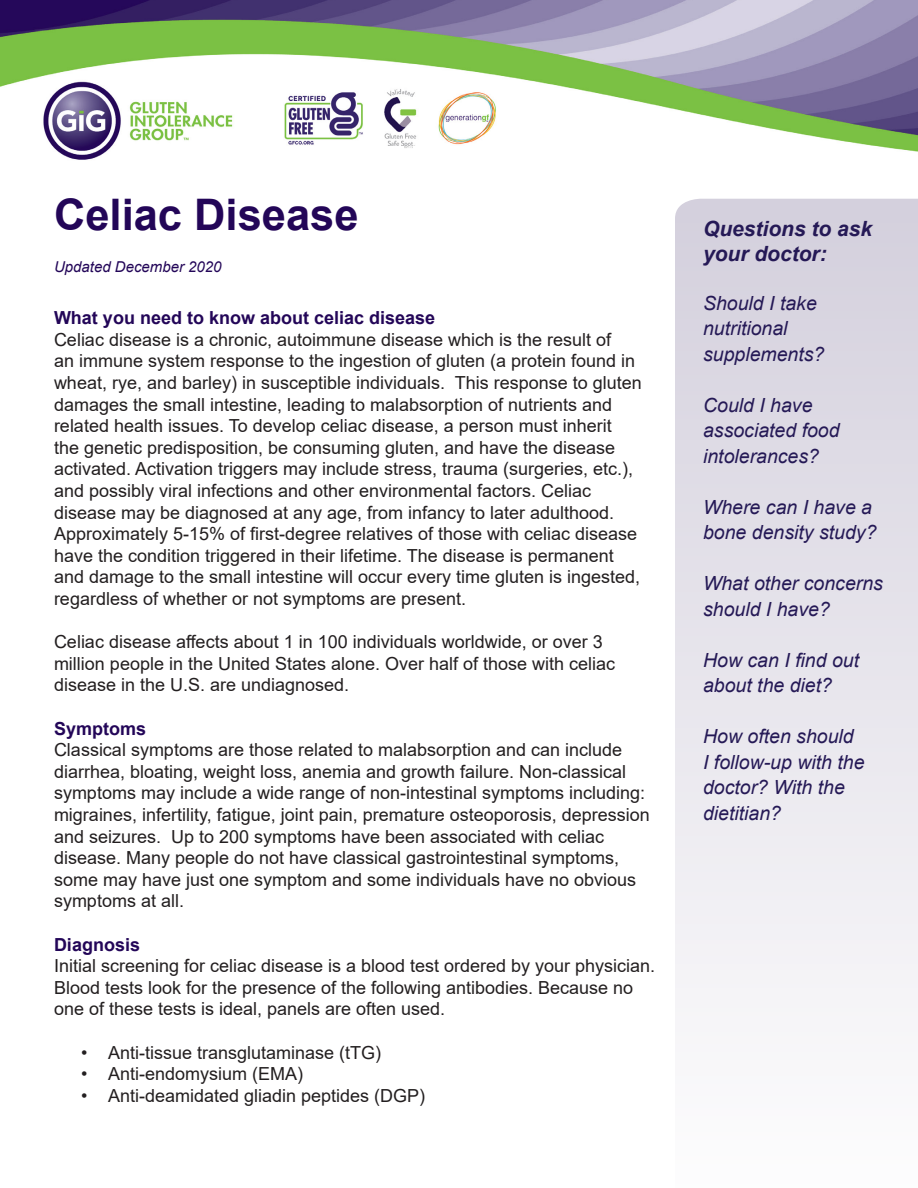
<style>
.page{position:relative;width:918px;height:1188px;background:#fff}
.page>*{position:absolute;margin:0;border:0;box-sizing:border-box;transform-origin:0 0}
.t1{font:700 43.5px "Arial";color:#230658}
.t2{font:italic 700 21px "Arial";color:#251956}
.t3{font:italic 19.5px/25.5px "Arial";color:#251956}
.t4{font:18px/21.6px "Arial";color:#231f20}
.t5{font:700 18px "Arial";color:#230658}
.t6{font:italic 15px "Arial";color:#230658}
</style>
<div class="page">
<svg style="left:675px;top:199px;width:243px;height:809px;fill:#e5e2ea"></svg>
<img style="left:0;top:0;width:918px;height:160px">
<p class="t1" style="left:54px;top:184px;width:306px">Celiac Disease</p>
<p class="t6" style="left:54px;top:257px;width:169px">Updated December 2020</p>
<p class="t5" style="left:54px;top:305px;width:383px">What you need to know about celiac disease</p>
<p class="t4" style="left:54px;top:329px;width:589px">Celiac disease is a chronic, autoimmune disease which is the result of<br>an immune system response to the ingestion of gluten (a protein found in wheat, rye, and barley) in susceptible individuals. This response to gluten damages the small intestine, leading to malabsorption of nutrients and related health issues. To develop celiac disease, a person must inherit<br>the genetic predisposition, be consuming gluten, and have the disease activated. Activation triggers may include stress, trauma (surgeries, etc.), and possibly viral infections and other environmental factors. Celiac disease may be diagnosed at any age, from infancy to later adulthood.<br>Approximately 5-15% of first-degree relatives of those with celiac disease have the condition triggered in their lifetime. The disease is permanent and damage to the small intestine will occur every time gluten is ingested, regardless of whether or not symptoms are present.</p>
<p class="t4" style="left:54px;top:631px;width:563px">Celiac disease affects about 1 in 100 individuals worldwide, or over 3 million people in the United States alone. Over half of those with celiac disease in the U.S. are undiagnosed.</p>
<p class="t5" style="left:54px;top:716px;width:94px">Symptoms</p>
<p class="t4" style="left:54px;top:739px;width:597px">Classical symptoms are those related to malabsorption and can include diarrhea, bloating, weight loss, anemia and growth failure. Non-classical symptoms may include a wide range of non-intestinal symptoms including: migraines, infertility, fatigue, joint pain, premature osteoporosis, depression and seizures. Up to 200 symptoms have been associated with celiac disease. Many people do not have classical gastrointestinal symptoms, some may have just one symptom and some individuals have no obvious symptoms at all.</p>
<p class="t5" style="left:54px;top:932px;width:88px">Diagnosis</p>
<p class="t4" style="left:54px;top:955px;width:603px">Initial screening for celiac disease is a blood test ordered by your physician.<br>Blood tests look for the presence of the following antibodies. Because no one of these tests is ideal, panels are often used.</p>
<p class="t4" style="left:81px;top:1041px;width:302px">• Anti-tissue transglutaminase (tTG)</p>
<p class="t4" style="left:81px;top:1063px;width:224px">• Anti-endomysium (EMA)</p>
<p class="t4" style="left:81px;top:1085px;width:346px">• Anti-deamidated gliadin peptides (DGP)</p>
<p class="t2" style="left:703px;top:214px;width:171px">Questions to ask</p>
<p class="t2" style="left:703px;top:239px;width:125px">your doctor:</p>
<p class="t3" style="left:703px;top:290px;width:123px">Should I take nutritional supplements?</p>
<p class="t3" style="left:703px;top:392px;width:138px">Could I have associated food intolerances?</p>
<p class="t3" style="left:703px;top:494px;width:175px">Where can I have a bone density study?</p>
<p class="t3" style="left:703px;top:571px;width:181px">What other concerns should I have?</p>
<p class="t3" style="left:703px;top:647px;width:158px">How can I find out about the diet?</p>
<p class="t3" style="left:703px;top:724px;width:163px">How often should<br>I follow-up with the doctor? With the dietitian?</p>
</div>
